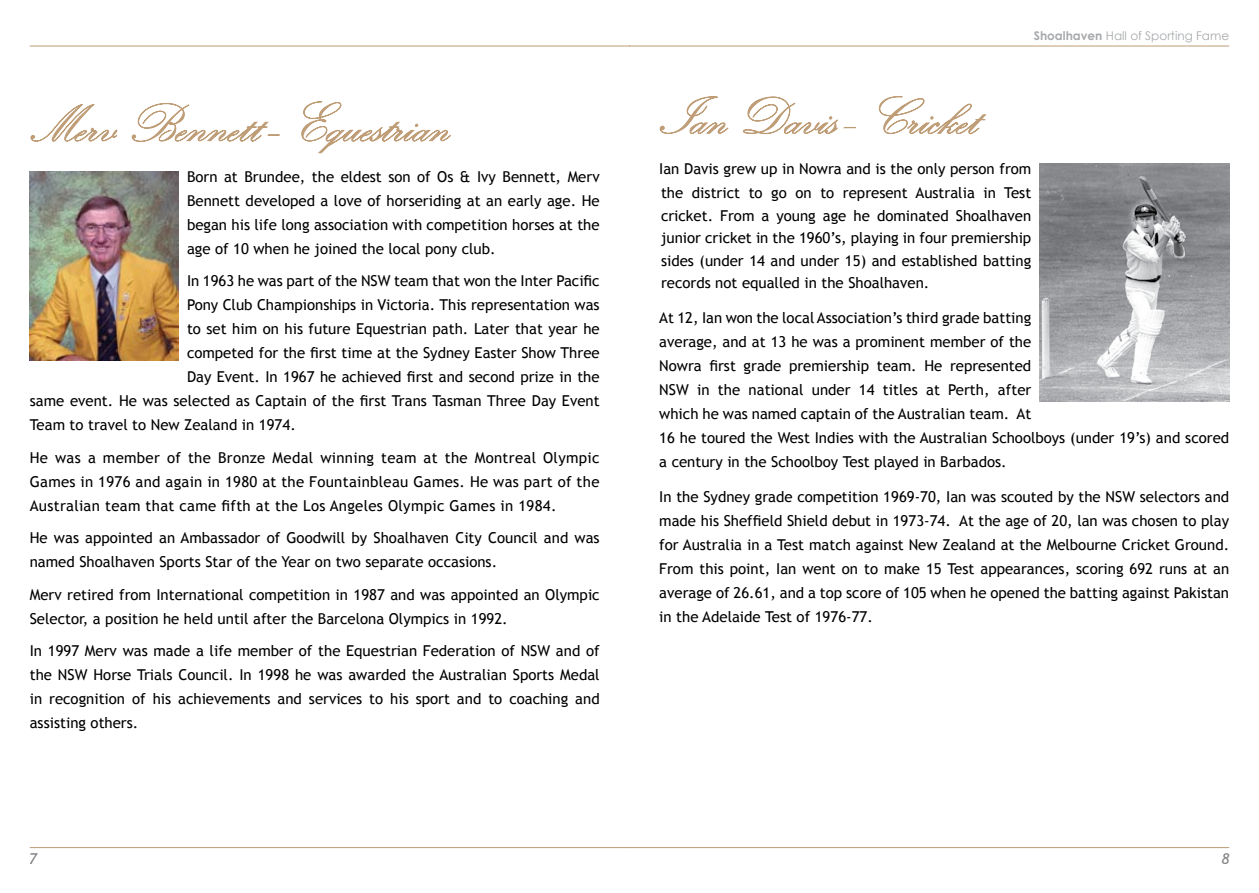
<style>
.page{position:relative;width:1259px;height:893px;background:#fff}
.page>*{position:absolute;margin:0;border:0;box-sizing:border-box;transform-origin:0 0}
.t1{font:500 54px "Kunstlerschreibsch D";color:#be9c76}
.t2{font:15px/24px "Trebuchet MS";color:#000;text-align:justify}
.t3{font:italic 15px "Trebuchet MS";color:#000}
.t4{font:12px "Century Gothic";color:#a7a9ac}
.s1{font-weight:700}
</style>
<div class="page">
<hr style="left:30px;top:847px;width:599px;height:1px;background:#be9c76">
<hr style="left:30px;top:46px;width:599px;height:1px;background:#be9c76">
<hr style="left:629px;top:847px;width:600px;height:1px;background:#be9c76">
<hr style="left:629px;top:46px;width:600px;height:1px;background:#be9c76">
<svg style="left:30px;top:103px;width:87px;height:39px"></svg>
<svg style="left:132px;top:103px;width:148px;height:39px"></svg>
<svg style="left:301px;top:101px;width:150px;height:52px"></svg>
<img style="left:30px;top:171px;width:148px;height:189px">
<svg style="left:659px;top:96px;width:70px;height:38px"></svg>
<svg style="left:743px;top:96px;width:95px;height:39px"></svg>
<svg style="left:878px;top:96px;width:108px;height:38px"></svg>
<img style="left:1040px;top:164px;width:189px;height:238px">
<h1 class="t1" style="left:30px;top:98px;width:420px">Merv Bennett – Equestrian</h1>
<p class="t2" style="left:187px;top:165px;width:414px">Born at Brundee, the eldest son of Os &amp; Ivy Bennett, Merv Bennett developed a love of horseriding at an early age. He began his life long association with competition horses at the age of 10 when he joined the local pony club.</p>
<p class="t2" style="left:187px;top:269px;width:414px">In 1963 he was part of the NSW team that won the Inter Pacific</p>
<p class="t2" style="left:187px;top:293px;width:414px">Pony Club Championships in Victoria. This representation was</p>
<p class="t2" style="left:187px;top:317px;width:414px">to set him on his future Equestrian path. Later that year he</p>
<p class="t2" style="left:187px;top:341px;width:414px">competed for the first time at the Sydney Easter Show Three</p>
<p class="t2" style="left:187px;top:365px;width:414px">Day Event. In 1967 he achieved first and second prize in the</p>
<p class="t2" style="left:30px;top:389px;width:571px">same event. He was selected as Captain of the first Trans Tasman Three Day Event</p>
<p class="t2" style="left:30px;top:413px;width:267px">Team to travel to New Zealand in 1974.</p>
<p class="t2" style="left:30px;top:446px;width:571px">He was a member of the Bronze Medal winning team at the Montreal Olympic Games in 1976 and again in 1980 at the Fountainbleau Games. He was part of the Australian team that came fifth at the Los Angeles Olympic Games in 1984.</p>
<p class="t2" style="left:30px;top:526px;width:571px">He was appointed an Ambassador of Goodwill by Shoalhaven City Council and was named Shoalhaven Sports Star of the Year on two separate occasions.</p>
<p class="t2" style="left:30px;top:583px;width:571px">Merv retired from International competition in 1987 and was appointed an Olympic<br>Selector, a position he held until after the Barcelona Olympics in 1992.</p>
<p class="t2" style="left:30px;top:639px;width:571px">In 1997 Merv was made a life member of the Equestrian Federation of NSW and of the NSW Horse Trials Council. In 1998 he was awarded the Australian Sports Medal in recognition of his achievements and services to his sport and to coaching and assisting others.</p>
<p class="t4" style="left:1033px;top:27px;width:197px"><span class="s1">Shoalhaven</span> Hall of Sporting Fame</p>
<h1 class="t1" style="left:659px;top:91px;width:319px">Ian Davis – Cricket</h1>
<p class="t2" style="left:659px;top:157px;width:373px">Ian Davis grew up in Nowra and is the only person from the district to go on to represent Australia in Test</p>
<p class="t2" style="left:661px;top:204px;width:372px;line-height:22.5px">cricket. From a young age he dominated Shoalhaven junior cricket in the 1960’s, playing in four premiership sides (under 14 and under 15) and established batting records not equalled in the Shoalhaven.</p>
<p class="t2" style="left:659px;top:306px;width:571px;text-align:left">At 12, Ian won the local Association’s third grade batting<br>average, and at 13 he was a prominent member of the<br>Nowra first grade premiership team. He represented<br>NSW in the national under 14 titles at Perth, after<br>which he was named captain of the Australian team. At<br>16 he toured the West Indies with the Australian Schoolboys (under 19’s) and scored a century in the Schoolboy Test played in Barbados.</p>
<p class="t2" style="left:659px;top:484px;width:571px">In the Sydney grade competition 1969-70, Ian was scouted by the NSW selectors and made his Sheffield Shield debut in 1973-74. At the age of 20, lan was chosen to play for Australia in a Test match against New Zealand at the Melbourne Cricket Ground.<br>From this point, Ian went on to make 15 Test appearances, scoring 692 runs at an average of 26.61, and a top score of 105 when he opened the batting against Pakistan in the Adelaide Test of 1976-77.</p>
<p class="t3" style="left:30px;top:849px;width:9px">7</p>
<p class="t3" style="left:1221px;top:849px;width:9px">8</p>
</div>
